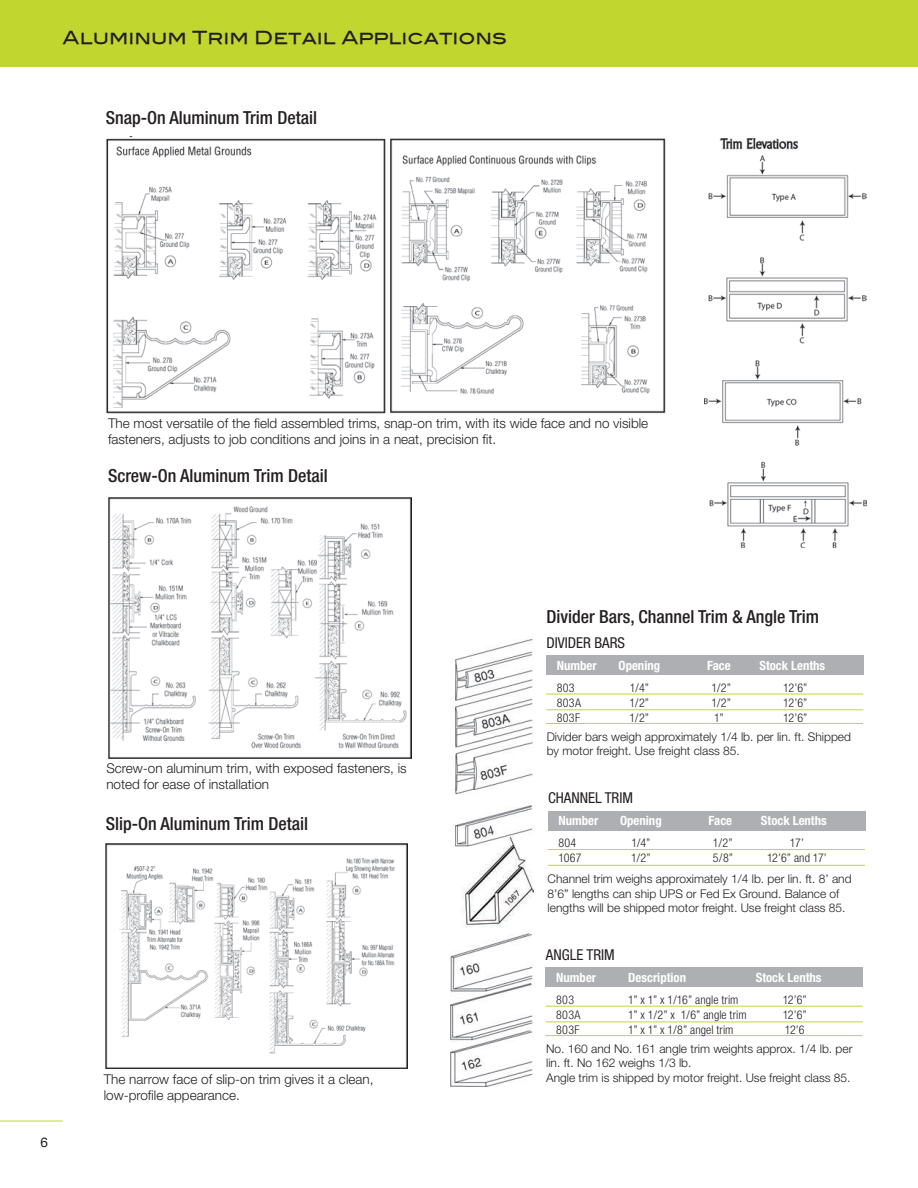
<style>
.page{position:relative;width:918px;height:1188px;background:#fff}
.page>*{position:absolute;margin:0;border:0;box-sizing:border-box;transform-origin:0 0}
.t1{font:500 condensed 18px "Helvetica Neue";color:#231f20}
.t2{font:18px "Blair Md ITCTT Medium";color:#231f20}
.t3{font:condensed 15px "Helvetica Neue";color:#231f20}
.t4{font:300 13.5px/16.2px "Helvetica Neue";color:#231f20}
.t5{font:13.5px "Helvetica Neue";color:#231f20}
.t6{font:700 condensed 12.75px "Helvetica Neue";color:#fff}
.t7{font:300 12px/14.4px "Helvetica Neue";color:#231f20}
.t8{font:300 condensed 12px "Helvetica Neue";letter-spacing:.01em;color:#231f20}
</style>
<div class="page">
<hr style="left:0;top:1121px;width:63px;height:1px;background:#c1d72f">
<img style="left:106px;top:136px;width:560px;height:278px">
<img style="left:108px;top:497px;width:303px;height:261px">
<img style="left:704px;top:138px;width:163px;height:410px">
<img style="left:106px;top:844px;width:302px;height:225px">
<img style="left:451px;top:639px;width:82px;height:447px">
<div style="left:0;top:0;width:918px;height:67px;background:#c1d72f"></div>
<div style="left:546px;top:656px;width:318px;height:19px;background:#aeafb3"></div>
<hr style="left:546px;top:694px;width:317px;height:1px;background:#c1d72f">
<hr style="left:546px;top:709px;width:317px;height:1px;background:#c1d72f">
<hr style="left:546px;top:723px;width:317px;height:1px;background:#c1d72f">
<div style="left:548px;top:811px;width:317px;height:20px;background:#aeafb3"></div>
<hr style="left:548px;top:849px;width:317px;height:1px;background:#c1d72f">
<hr style="left:548px;top:865px;width:317px;height:1px;background:#c1d72f">
<div style="left:546px;top:968px;width:317px;height:19px;background:#aeafb3"></div>
<hr style="left:546px;top:1006px;width:317px;height:1px;background:#c1d72f">
<hr style="left:546px;top:1022px;width:317px;height:1px;background:#c1d72f">
<hr style="left:545px;top:1035px;width:317px;height:1px;background:#c1d72f">
<h1 class="t2" style="left:63px;top:23px;width:446px">Aluminum Trim Detail Applications</h1>
<h1 class="t1" style="left:106px;top:107px;width:213px">Snap-On Aluminum Trim Detail</h1>
<p class="t5" style="left:40px;top:1132px;width:9px">6</p>
<p class="t4" style="left:108px;top:414px;width:542px">The most versatile of the field assembled trims, snap-on trim, with its wide face and no visible fasteners, adjusts to job conditions and joins in a neat, precision fit.</p>
<h1 class="t1" style="left:108px;top:465px;width:221px">Screw-On Aluminum Trim Detail</h1>
<p class="t4" style="left:106px;top:760px;width:302px">Screw-on aluminum trim, with exposed fasteners, is noted for ease of installation</p>
<h1 class="t1" style="left:106px;top:813px;width:204px">Slip-On Aluminum Trim Detail</h1>
<p class="t4" style="left:104px;top:1071px;width:271px">The narrow face of slip-on trim gives it a clean, low-profile appearance.</p>
<h1 class="t1" style="left:546px;top:606px;width:274px">Divider Bars, Channel Trim &amp; Angle Trim</h1>
<p class="t3" style="left:546px;top:634px;width:80px">DIVIDER BARS</p>
<p class="t6" style="left:557px;top:658px;width:41px">Number</p>
<p class="t6" style="left:619px;top:658px;width:43px">Opening</p>
<p class="t6" style="left:707px;top:658px;width:25px">Face</p>
<p class="t6" style="left:759px;top:658px;width:67px">Stock Lenths</p>
<p class="t8" style="left:557px;top:681px;width:19px">803</p>
<p class="t8" style="left:630px;top:681px;width:21px">1/4”</p>
<p class="t8" style="left:711px;top:681px;width:21px">1/2”</p>
<p class="t8" style="left:783px;top:681px;width:26px">12’6”</p>
<p class="t8" style="left:557px;top:696px;width:26px">803A</p>
<p class="t8" style="left:630px;top:696px;width:21px">1/2”</p>
<p class="t8" style="left:711px;top:696px;width:21px">1/2”</p>
<p class="t8" style="left:783px;top:696px;width:26px">12’6”</p>
<p class="t8" style="left:557px;top:711px;width:25px">803F</p>
<p class="t8" style="left:630px;top:711px;width:21px">1/2”</p>
<p class="t8" style="left:714px;top:711px;width:11px">1”</p>
<p class="t8" style="left:783px;top:711px;width:26px">12’6”</p>
<p class="t7" style="left:547px;top:729px;width:306px">Divider bars weigh approximately 1/4 lb. per lin. ft. Shipped by motor freight. Use freight class 85.</p>
<p class="t3" style="left:548px;top:789px;width:87px">CHANNEL TRIM</p>
<p class="t6" style="left:558px;top:813px;width:41px">Number</p>
<p class="t6" style="left:620px;top:813px;width:43px">Opening</p>
<p class="t6" style="left:709px;top:813px;width:25px">Face</p>
<p class="t6" style="left:761px;top:813px;width:67px">Stock Lenths</p>
<p class="t8" style="left:558px;top:836px;width:19px">804</p>
<p class="t8" style="left:631px;top:836px;width:21px">1/4”</p>
<p class="t8" style="left:713px;top:836px;width:21px">1/2”</p>
<p class="t8" style="left:790px;top:836px;width:15px">17’</p>
<p class="t8" style="left:558px;top:851px;width:25px">1067</p>
<p class="t8" style="left:631px;top:851px;width:21px">1/2”</p>
<p class="t8" style="left:713px;top:851px;width:22px">5/8”</p>
<p class="t8" style="left:767px;top:851px;width:61px">12’6” and 17’</p>
<p class="t7" style="left:548px;top:871px;width:306px">Channel trim weighs approximately 1/4 lb. per lin. ft. 8’ and<br>8’6” lengths can ship UPS or Fed Ex Ground. Balance of lengths will be shipped motor freight. Use freight class 85.</p>
<p class="t3" style="left:546px;top:946px;width:70px">ANGLE TRIM</p>
<p class="t6" style="left:556px;top:970px;width:41px">Number</p>
<p class="t6" style="left:628px;top:970px;width:59px">Description</p>
<p class="t6" style="left:756px;top:970px;width:67px">Stock Lenths</p>
<p class="t8" style="left:556px;top:993px;width:19px">803</p>
<p class="t8" style="left:628px;top:993px;width:112px">1” x 1” x 1/16” angle trim</p>
<p class="t8" style="left:783px;top:993px;width:26px">12’6”</p>
<p class="t8" style="left:556px;top:1008px;width:26px">803A</p>
<p class="t8" style="left:628px;top:1008px;width:120px">1” x 1/2” x 1/6” angle trim</p>
<p class="t8" style="left:783px;top:1008px;width:26px">12’6”</p>
<p class="t8" style="left:556px;top:1023px;width:25px">803F</p>
<p class="t8" style="left:628px;top:1023px;width:107px">1” x 1” x 1/8” angel trim</p>
<p class="t8" style="left:785px;top:1023px;width:21px">12’6</p>
<p class="t7" style="left:546px;top:1041px;width:308px">No. 160 and No. 161 angle trim weights approx. 1/4 lb. per lin. ft. No 162 weighs 1/3 lb.<br>Angle trim is shipped by motor freight. Use freight class 85.</p>
</div>
